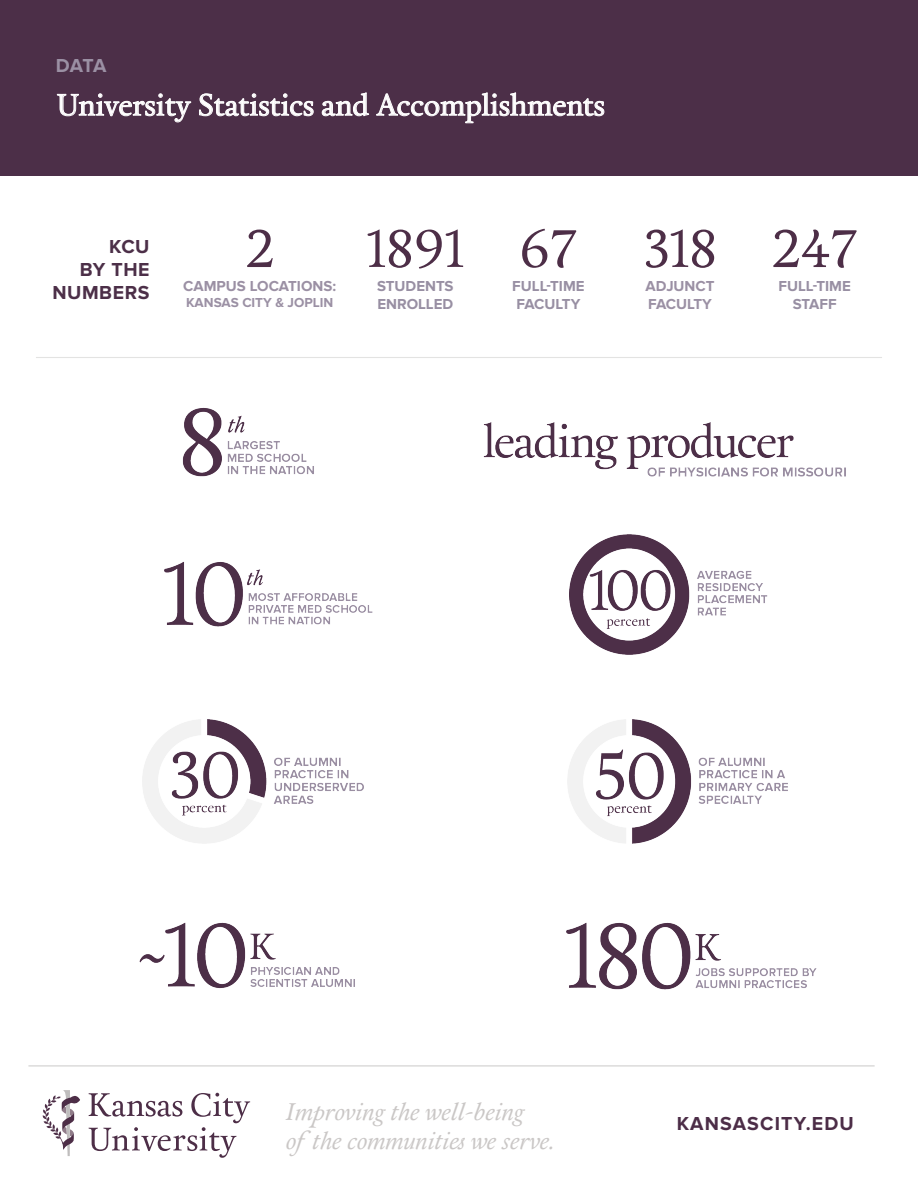
<style>
.page{position:relative;width:918px;height:1188px;background:#fff}
.page>*{position:absolute;margin:0;border:0;box-sizing:border-box;transform-origin:0 0}
.t1{font:52.5px "Calendas Plus";color:#4d2e47}
.t2{font:30px "Calendas Plus";color:#fff}
.t3{font:italic 24px "Calendas Plus";color:#cac7c6}
.t4{font:700 19.5px "Proxima Nova";letter-spacing:.03em;color:#4c2f48}
.t5{font:700 19.5px "Proxima Nova";letter-spacing:.06em;color:#4c2d47}
.t6{font:700 19.5px "Proxima Nova";color:#9b90a4}
.t7{font:700 15px "Proxima Nova";color:#988fa3}
.t8{font:700 15px "Proxima Nova";color:#9b90a4}
.t9{font:700 13.5px "Proxima Nova";color:#9b90a4}
</style>
<div class="page">
<div style="left:0;top:0;width:918px;height:176px;background:#4c2f48"></div>
<img style="left:484px;top:422px;width:362px;height:55px">
<img style="left:566px;top:922px;width:251px;height:68px">
<img style="left:139px;top:922px;width:216px;height:67px">
<img style="left:164px;top:561px;width:209px;height:66px">
<img style="left:182px;top:407px;width:132px;height:70px">
<img style="left:143px;top:719px;width:221px;height:124px">
<img style="left:567px;top:719px;width:221px;height:124px">
<img style="left:570px;top:534px;width:197px;height:120px">
<svg style="left:43px;top:1090px;width:37px;height:66px"></svg>
<svg style="left:89px;top:1093px;width:161px;height:65px"></svg>
<hr style="left:28px;top:1065px;width:847px;height:1px;background:#c8c7c6">
<svg style="left:57px;top:94px;width:134px;height:28px"></svg>
<svg style="left:199px;top:94px;width:114px;height:22px"></svg>
<svg style="left:322px;top:93px;width:47px;height:24px"></svg>
<svg style="left:376px;top:93px;width:228px;height:30px"></svg>
<hr style="left:36px;top:357px;width:846px;height:1px;background:#c8c7c6">
<p class="t6" style="left:56px;top:54px;width:52px">DATA</p>
<p class="t2" style="left:56px;top:83px;width:550px">University Statistics and Accomplishments</p>
<p class="t4" style="left:109px;top:235px;width:42px">KCU</p>
<p class="t4" style="left:80px;top:258px;width:71px">BY THE</p>
<p class="t4" style="left:52px;top:282px;width:99px">NUMBERS</p>
<p class="t1" style="left:245px;top:211px;width:30px">2</p>
<p class="t8" style="left:183px;top:277px;width:154px">CAMPUS LOCATIONS:</p>
<p class="t9" style="left:186px;top:295px;width:149px">KANSAS CITY &amp; JOPLIN</p>
<p class="t1" style="left:366px;top:211px;width:99px">1891</p>
<p class="t7" style="left:377px;top:277px;width:78px">STUDENTS</p>
<p class="t7" style="left:377px;top:295px;width:78px">ENROLLED</p>
<p class="t1" style="left:519px;top:211px;width:60px">67</p>
<p class="t7" style="left:512px;top:277px;width:74px">FULL-TIME</p>
<p class="t7" style="left:517px;top:295px;width:65px">FACULTY</p>
<p class="t1" style="left:643px;top:211px;width:75px">318</p>
<p class="t8" style="left:646px;top:277px;width:70px">ADJUNCT</p>
<p class="t8" style="left:648px;top:295px;width:65px">FACULTY</p>
<p class="t1" style="left:772px;top:211px;width:88px">247</p>
<p class="t7" style="left:779px;top:277px;width:74px">FULL-TIME</p>
<p class="t7" style="left:793px;top:295px;width:45px">STAFF</p>
<p class="t3" style="left:286px;top:1094px;width:240px">Improving the well-being</p>
<p class="t3" style="left:286px;top:1123px;width:271px">ofthe communities we serve.</p>
<p class="t5" style="left:677px;top:1112px;width:179px">KANSASCITY.EDU</p>
</div>
